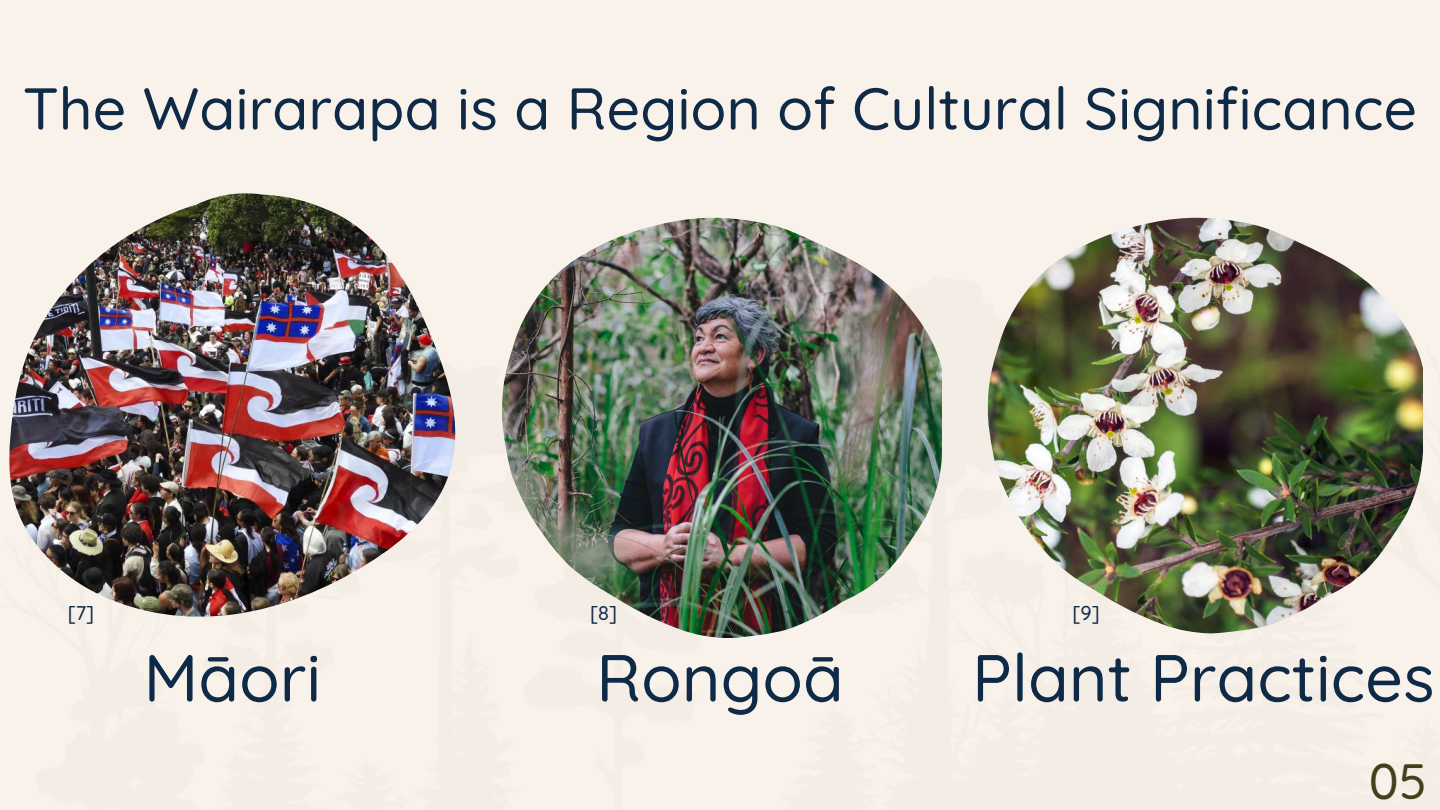
<style>
.page{position:relative;width:1440px;height:810px;background:#f8f2ea}
.page>*{position:absolute;margin:0;border:0;box-sizing:border-box;transform-origin:0 0}
.t1{font:500 66.5px "Quicksand";color:#0e2a47}
.t2{font:500 59px "Quicksand";color:#0e2a47}
.t3{font:500 50px "Quicksand";color:#42401c}
.t4{font:500 20px "Quicksand";color:#0e2a47}
</style>
<div class="page">
<img style="left:9px;top:193px;width:447px;height:424px">
<img style="left:502px;top:218px;width:440px;height:420px">
<img style="left:988px;top:218px;width:435px;height:415px">
<h2 class="t2" style="left:23px;top:71px;width:1396px">The Wairarapa is a Region of Cultural Significance</h2>
<h1 class="t4" style="left:68px;top:600px;width:28px">[7]</h1>
<p class="t1" style="left:144px;top:635px;width:179px">Māori</p>
<h1 class="t4" style="left:590px;top:600px;width:28px">[8]</h1>
<p class="t1" style="left:596px;top:635px;width:249px">Rongoā</p>
<h1 class="t4" style="left:1073px;top:600px;width:29px">[9]</h1>
<p class="t1" style="left:972px;top:635px;width:464px">Plant Practices</p>
<p class="t3" style="left:1369px;top:749px;width:59px">05</p>
</div>
